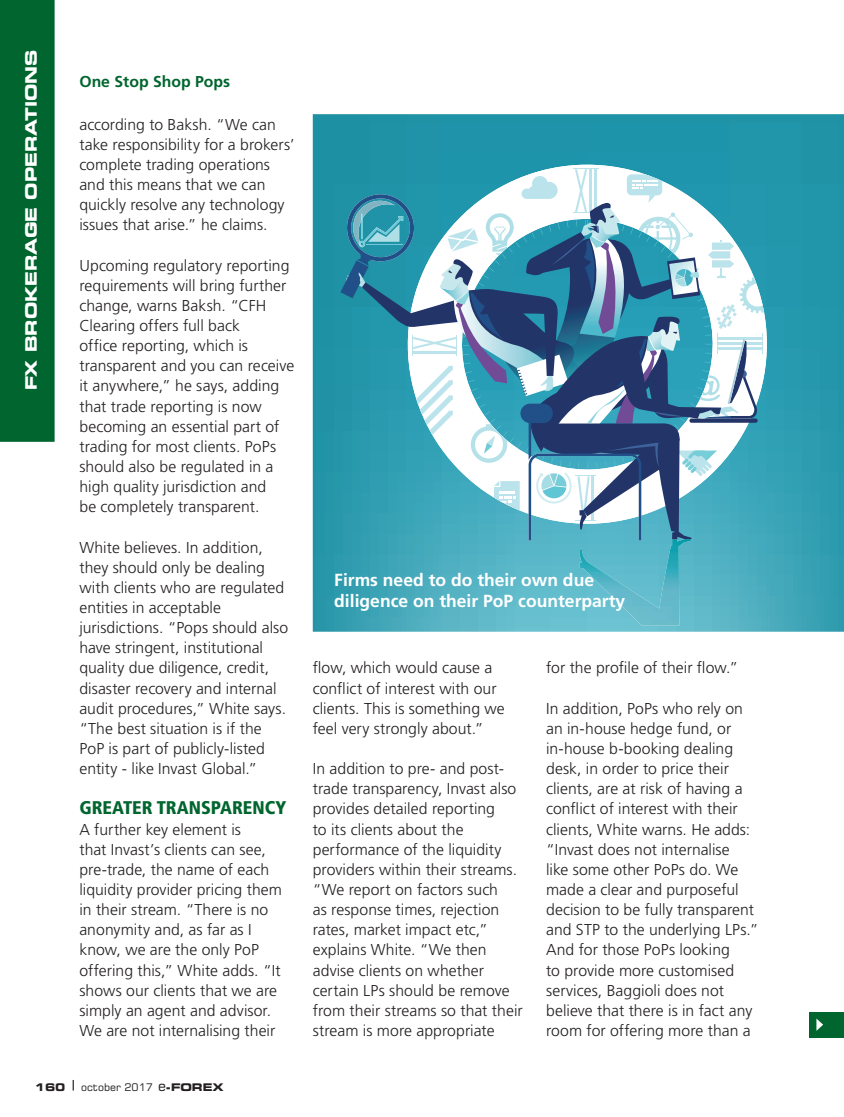
<style>
.page{position:relative;width:844px;height:1117px;background:#fff}
.page>*{position:absolute;margin:0;border:0;box-sizing:border-box;transform-origin:0 0}
.Paragraph_Title{font:900 condensed 18.38px "Frutiger";color:#00652e}
.Pulled_quotes{font:700 17.5px/21px "Frutiger";color:#fff}
.Body_text{font:300 15.75px/20.1px "Frutiger";letter-spacing:.005em;color:#231f20}
.Section_title{font:700 expanded 15.75px "Square 721 BT";color:#fff}
.Body_text-2{font:700 15.75px "Frutiger";color:#00652e}
.t1{font:10.5px "Square 721 BT";color:#231f20}
.s1{font-weight:700;font-stretch:expanded}
.s2{font-size:14px}
</style>
<div class="page">
<div style="left:0;top:0;width:55px;height:441px;background:#00652e"></div>
<div style="left:809px;top:1011px;width:34px;height:26px;background:#00652e"></div>
<svg style="left:816px;top:1018px;width:7px;height:12px"></svg>
<svg style="left:313px;top:114px;width:530px;height:517px;background:#349fb2"></svg>
<img style="left:579px;top:549px;width:112px;height:76px">
<svg style="left:382px;top:139px;width:409px;height:410px;background:#2c9cb1"></svg>
<svg style="left:340px;top:168px;width:423px;height:372px"></svg>
<p class="Section_title" style="left:22px;top:390px;width:342px;rotate:-90deg">FX BROKERAGE OPERATIONS</p>
<p class="Body_text-2" style="left:79px;top:72px;width:152px">One Stop Shop Pops</p>
<p class="Body_text" style="left:79px;top:114px;width:216px">according to Baksh. “We can take responsibility for a brokers’ complete trading operations and this means that we can quickly resolve any technology issues that arise.” he claims.</p>
<p class="Body_text" style="left:79px;top:255px;width:216px">Upcoming regulatory reporting requirements will bring further change, warns Baksh. “CFH<br>Clearing offers full back<br>office reporting, which is transparent and you can receive it anywhere,” he says, adding that trade reporting is now becoming an essential part of trading for most clients. PoPs should also be regulated in a high quality jurisdiction and<br>be completely transparent.</p>
<p class="Body_text" style="left:79px;top:537px;width:210px">White believes. In addition, they should only be dealing with clients who are regulated entities in acceptable jurisdictions. “Pops should also have stringent, institutional quality due diligence, credit, disaster recovery and internal audit procedures,” White says. “The best situation is if the<br>PoP is part of publicly-listed entity - like Invast Global.”</p>
<p class="Paragraph_Title" style="left:79px;top:796px;width:208px">GREATER TRANSPARENCY</p>
<p class="Body_text" style="left:79px;top:818px;width:204px">A further key element is<br>that Invast’s clients can see, pre-trade, the name of each liquidity provider pricing them in their stream. “There is no anonymity and, as far as I know, we are the only PoP offering this,” White adds. “It shows our clients that we are simply an agent and advisor.<br>We are not internalising their</p>
<p class="t1" style="left:35px;top:1080px;width:190px"><span class="s1">160 </span><sup>|</sup> october 2017 <span class="s2">e</span><span class="s1">-FOREX</span></p>
<p class="Pulled_quotes" style="left:334px;top:569px;width:292px">Firms need to do their own due diligence on their PoP counterparty</p>
<p class="Body_text" style="left:313px;top:657px;width:193px">flow, which would cause a conflict of interest with our clients. This is something we feel very strongly about.”</p>
<p class="Body_text" style="left:313px;top:758px;width:211px">In addition to pre- and post&shy;trade transparency, Invast also provides detailed reporting<br>to its clients about the performance of the liquidity providers within their streams. “We report on factors such<br>as response times, rejection rates, market impact etc,” explains White. “We then advise clients on whether certain LPs should be remove from their streams so that their stream is more appropriate</p>
<p class="Body_text" style="left:546px;top:657px;width:193px">for the profile of their flow.”</p>
<p class="Body_text" style="left:546px;top:698px;width:214px">In addition, PoPs who rely on an in-house hedge fund, or in-house b-booking dealing desk, in order to price their clients, are at risk of having a conflict of interest with their clients, White warns. He adds: “Invast does not internalise<br>like some other PoPs do. We made a clear and purposeful decision to be fully transparent and STP to the underlying LPs.”<br>And for those PoPs looking<br>to provide more customised services, Baggioli does not believe that there is in fact any room for offering more than a</p>
</div>
